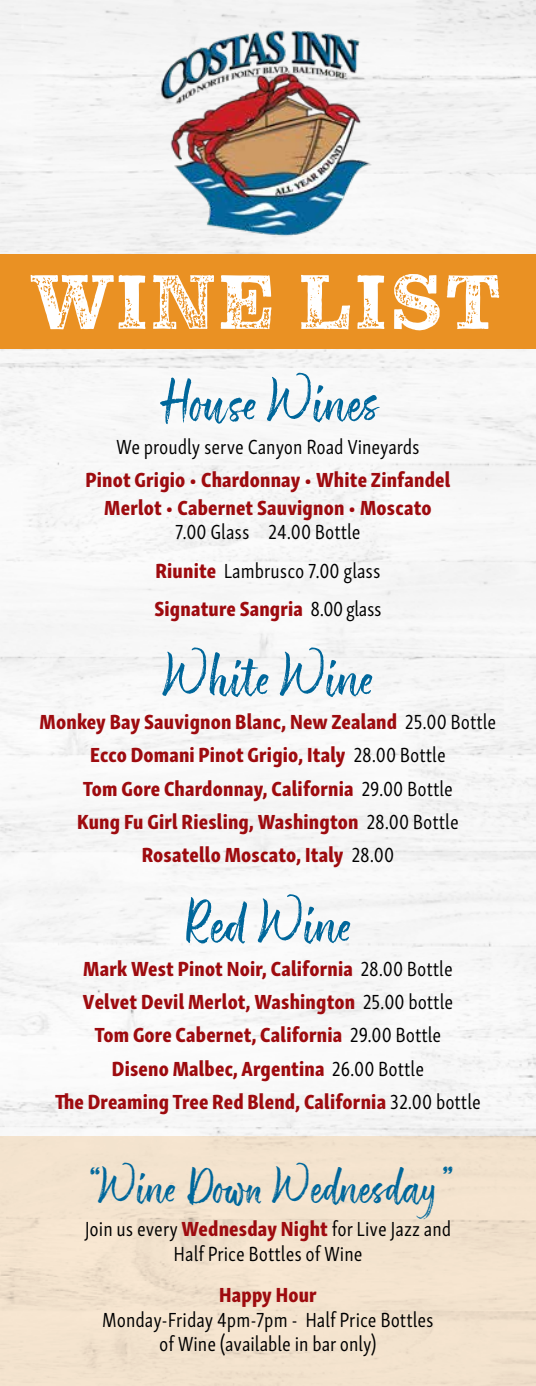
<style>
.page{position:relative;width:536px;height:1386px;background:#f7f7f7}
.page>*{position:absolute;margin:0;border:0;box-sizing:border-box;transform-origin:0 0}
.t1{font:78.75px "Pulpo Rust 75";letter-spacing:.05em;color:#fff}
.t2{font:52.5px "ATS Script";color:#00679b}
.t3{font:43.75px "ATS Script";letter-spacing:.01em;color:#00679b}
.t4{font:21px/33.2px "Skolar Sans Latn Cp Eb";letter-spacing:.01em;color:#9e0b0f;text-align:center}
.t5{font:21px/24.5px "Skolar Sans Latn Cp";color:#000;text-align:center}
.s1{font-family:"Skolar Sans Latn Cp Eb";color:#9e0b0f}
.s2{font-family:"Skolar Sans Latn Cp";color:#000}
</style>
<div class="page">
<div style="left:0;top:254px;width:536px;height:94px;background:#ea9123"></div>
<img style="left:154px;top:21px;width:224px;height:224px">
<div style="left:0;top:1137px;width:536px;height:249px;background:#f3e3ce"></div>
<h1 class="t1" style="left:32px;top:256px;width:470px">WINE LIST</h1>
<h2 class="t2" style="left:157px;top:372px;width:222px">House Wines</h2>
<p class="t5" style="left:116px;top:433px;width:305px">We proudly serve Canyon Road Vineyards</p>
<p class="t4" style="left:85px;top:464px;width:366px;line-height:28px">Pinot Grigio • Chardonnay • White Zinfandel<br>Merlot • Cabernet Sauvignon • Moscato</p>
<p class="t5" style="left:155px;top:511px;width:226px;line-height:38.5px">7.00 Glass 24.00 Bottle<br><span class="s1">Riunite</span> Lambrusco 7.00 glass</p>
<p class="t4" style="left:154px;top:591px;width:228px">Signature Sangria <span class="s2">8.00 glass</span></p>
<h2 class="t2" style="left:163px;top:647px;width:211px">White Wine</h2>
<p class="t4" style="left:40px;top:703px;width:458px">Monkey Bay Sauvignon Blanc, New Zealand <span class="s2">25.00 Bottle </span>Ecco Domani Pinot Grigio, Italy <span class="s2">28.00 Bottle<br></span>Tom Gore Chardonnay, California <span class="s2">29.00 Bottle<br></span>Kung Fu Girl Riesling, Washington <span class="s2">28.00 Bottle </span>Rosatello Moscato, Italy <span class="s2">28.00</span></p>
<h2 class="t2" style="left:185px;top:894px;width:167px">Red Wine</h2>
<p class="t4" style="left:55px;top:950px;width:427px">Mark West Pinot Noir, California <span class="s2">28.00 Bottle </span>Velvet Devil Merlot, Washington <span class="s2">25.00 bottle<br></span>Tom Gore Cabernet, California <span class="s2">29.00 Bottle<br></span>Diseno Malbec, Argentina <span class="s2">26.00 Bottle<br></span>The Dreaming Tree Red Blend, California <span class="s2">32.00 bottle</span></p>
<h3 class="t3" style="left:87px;top:1162px;width:364px">“Wine Down Wednesday”</h3>
<p class="t5" style="left:85px;top:1216px;width:368px">Join us every <span class="s1">Wednesday Night</span> for Live Jazz and<br>Half Price Bottles of Wine</p>
<p class="t4" style="left:219px;top:1276px;width:99px">Happy Hour</p>
<p class="t5" style="left:102px;top:1306px;width:333px">Monday-Friday 4pm-7pm - Half Price Bottles of Wine (available in bar only)</p>
</div>
